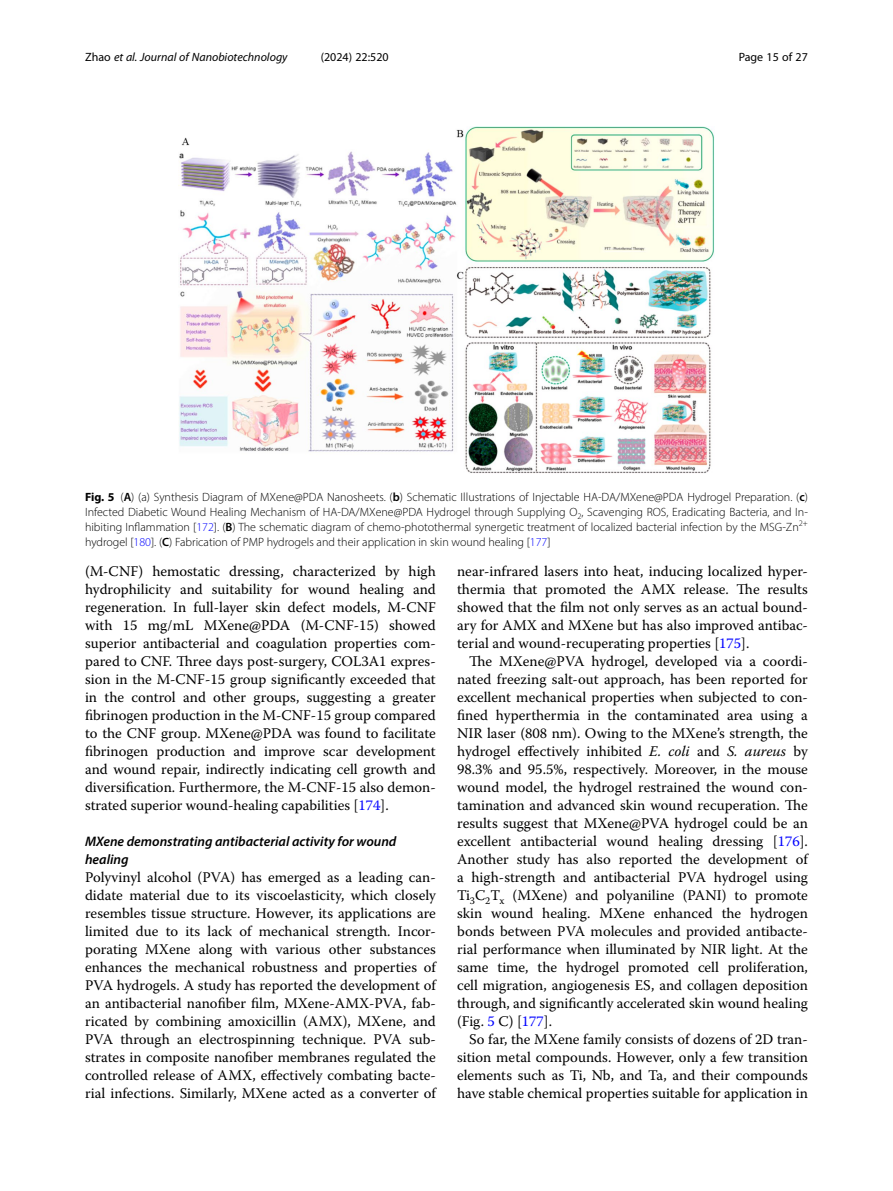
<style>
.page{position:relative;width:893px;height:1191px;background:#fff}
.page>*{position:absolute;margin:0;border:0;box-sizing:border-box;transform-origin:0 0}
.Body_Text_Indent{font:14.7px/18px "Warnock Pro";color:#000;text-align:justify}
.Body_Text{font:14.7px/18px "Warnock Pro";color:#000;text-align:justify}
.Head_3{font:italic 600 13.8px/18px "Myriad Pro";color:#000}
.Figure_Caption{font:300 12px/15px "Myriad Pro";color:#000;text-align:justify}
.t1{font:italic 12px "Myriad Pro";color:#000}
.t2{font:12px "Myriad Pro";color:#000}
.s1{font-style:normal}
.s2{font-weight:700}
.s3{font-weight:600}
.s4{color:#00f}
.s5{font-style:italic}
</style>
<div class="page">
<img style="left:179px;top:126px;width:535px;height:347px">
<p class="t1" style="left:85px;top:50px;width:204px"><span class="s1">Zhao</span> et al. Journal of Nanobiotechnology</p>
<p class="t2" style="left:321px;top:50px;width:70px">(2024) 22:520</p>
<p class="t2" style="left:739px;top:50px;width:71px">Page 15 of 27</p>
<p class="Figure_Caption" style="left:85px;top:489px;width:724px"><span class="s2">Fig. 5</span> (<span class="s3">A</span>) (a) Synthesis Diagram of MXene@PDA Nanosheets. (<span class="s3">b</span>) Schematic Illustrations of Injectable HA-DA/MXene@PDA Hydrogel Preparation. (<span class="s3">c</span>)<br>Infected Diabetic Wound Healing Mechanism of HA-DA/MXene@PDA Hydrogel through Supplying O<sub>2</sub>, Scavenging ROS, Eradicating Bacteria, and In&shy;hibiting Inflammation [<span class="s4">172</span>]. (<span class="s3">B</span>) The schematic diagram of chemo-photothermal synergetic treatment of localized bacterial infection by the MSG-Zn<sup>2+ </sup>hydrogel [<span class="s4">180</span>]. (<span class="s3">C</span>) Fabrication of PMP hydrogels and their application in skin wound healing [<span class="s4">177</span>]</p>
<p class="Body_Text_Indent" style="left:85px;top:562px;width:352px">(M-CNF) hemostatic dressing, characterized by high hydrophilicity and suitability for wound healing and regeneration. In full-layer skin defect models, M-CNF with 15 mg/mL MXene@PDA (M-CNF-15) showed superior antibacterial and coagulation properties com&shy;pared to CNF. Three days post-surgery, COL3A1 expres&shy;sion in the M-CNF-15 group significantly exceeded that in the control and other groups, suggesting a greater fibrinogen production in the M-CNF-15 group compared to the CNF group. MXene@PDA was found to facilitate fibrinogen production and improve scar development and wound repair, indirectly indicating cell growth and diversification. Furthermore, the M-CNF-15 also demon&shy;strated superior wound-healing capabilities [<span class="s4">174</span>].</p>
<p class="Head_3" style="left:85px;top:832px;width:313px">MXene demonstrating antibacterial activity for wound healing</p>
<p class="Body_Text" style="left:85px;top:868px;width:352px">Polyvinyl alcohol (PVA) has emerged as a leading can&shy;didate material due to its viscoelasticity, which closely resembles tissue structure. However, its applications are limited due to its lack of mechanical strength. Incor&shy;porating MXene along with various other substances enhances the mechanical robustness and properties of PVA hydrogels. A study has reported the development of an antibacterial nanofiber film, MXene-AMX-PVA, fab&shy;ricated by combining amoxicillin (AMX), MXene, and PVA through an electrospinning technique. PVA sub&shy;strates in composite nanofiber membranes regulated the controlled release of AMX, effectively combating bacte&shy;rial infections. Similarly, MXene acted as a converter of</p>
<p class="Body_Text" style="left:457px;top:562px;width:352px">near-infrared lasers into heat, inducing localized hyper&shy;thermia that promoted the AMX release. The results showed that the film not only serves as an actual bound&shy;ary for AMX and MXene but has also improved antibac&shy;terial and wound-recuperating properties [<span class="s4">175</span>].</p>
<p class="Body_Text_Indent" style="left:457px;top:652px;width:352px;text-indent:12px">The MXene@PVA hydrogel, developed via a coordi&shy;nated freezing salt-out approach, has been reported for excellent mechanical properties when subjected to con&shy;fined hyperthermia in the contaminated area using a NIR laser (808 nm). Owing to the MXene’s strength, the hydrogel effectively inhibited <span class="s5">E. coli</span> and <span class="s5">S. aureus</span> by 98.3% and 95.5%, respectively. Moreover, in the mouse wound model, the hydrogel restrained the wound con&shy;tamination and advanced skin wound recuperation. The results suggest that MXene@PVA hydrogel could be an excellent antibacterial wound healing dressing [<span class="s4">176</span>].<br>Another study has also reported the development of a high-strength and antibacterial PVA hydrogel using Ti<sub>3</sub>C<sub>2</sub>T<sub>x</sub> (MXene) and polyaniline (PANI) to promote skin wound healing. MXene enhanced the hydrogen bonds between PVA molecules and provided antibacte&shy;rial performance when illuminated by NIR light. At the same time, the hydrogel promoted cell proliferation, cell migration, angiogenesis ES, and collagen deposition through, and significantly accelerated skin wound healing (Fig. <span class="s4">5</span> C) [<span class="s4">177</span>].</p>
<p class="Body_Text_Indent" style="left:457px;top:1030px;width:352px;text-indent:12px">So far, the MXene family consists of dozens of 2D tran&shy;sition metal compounds. However, only a few transition elements such as Ti, Nb, and Ta, and their compounds have stable chemical properties suitable for application in</p>
</div>
